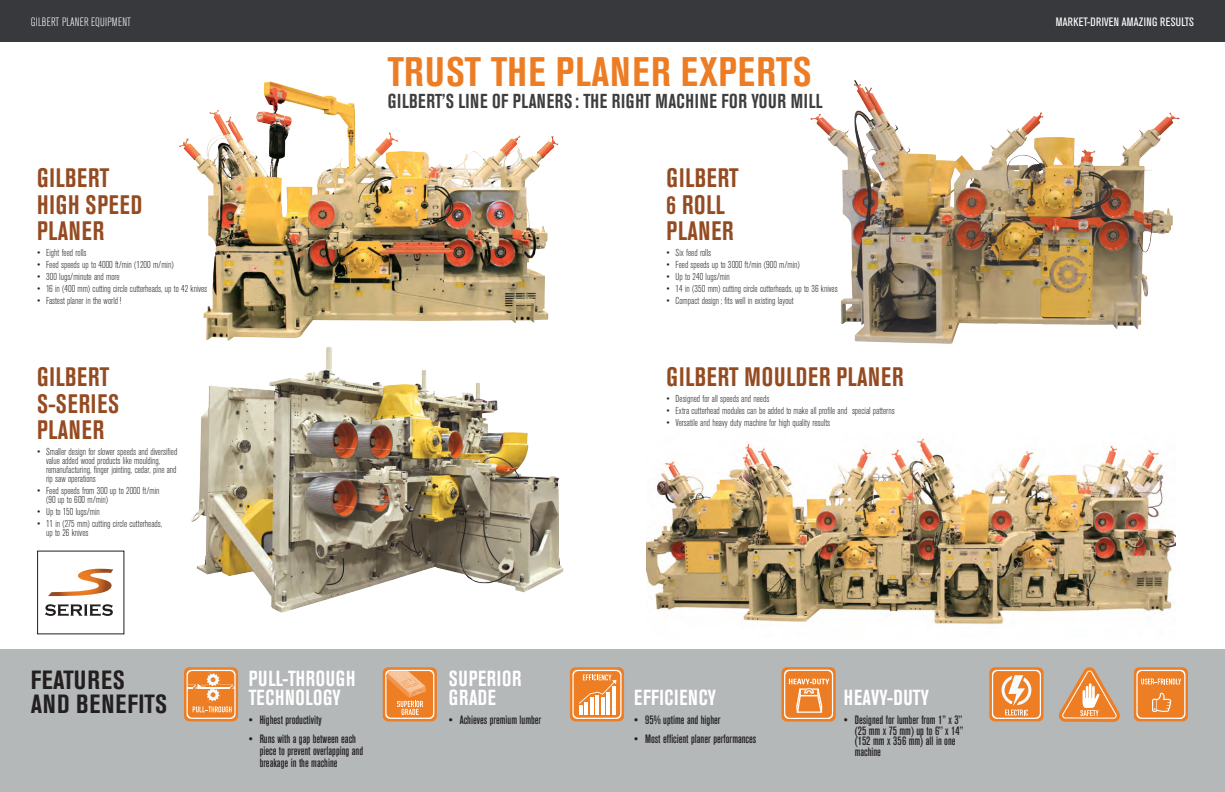
<style>
.page{position:relative;width:1225px;height:792px;background:#fff}
.page>*{position:absolute;margin:0;border:0;box-sizing:border-box;transform-origin:0 0}
.t1{font:700 condensed 40.8px "Akzidenz Grotesk BE";letter-spacing:.02em;color:#ec7d25}
.t2{font:700 condensed 26.5px "Akzidenz Grotesk BE";letter-spacing:.035em;color:#954b21;scale:.9 1}
.t3{font:700 condensed 26.1px "Akzidenz Grotesk BE";letter-spacing:.025em;color:#231f20}
.t4{font:700 condensed 21.6px "Akzidenz Grotesk BE";letter-spacing:.035em;color:#fff;scale:.9 1}
.t5{font:700 condensed 20px "Akzidenz Grotesk BE";letter-spacing:.035em;color:#3e3e3f;scale:.9 1}
.t6{font:500 condensed 12px "Akzidenz Grotesk BE";color:#231f20}
.t7{font:condensed 12px "Akzidenz Grotesk BE";letter-spacing:.02em;color:#fff}
.t8{font:300 condensed 12px "Akzidenz Grotesk BE";letter-spacing:.02em;color:#fff}
.t9{font:300 condensed 10px "Akzidenz Grotesk BE";color:#231f20}
</style>
<div class="page">
<img style="left:179px;top:81px;width:380px;height:257px">
<img style="left:191px;top:338px;width:373px;height:275px">
<img style="left:810px;top:80px;width:370px;height:264px">
<img style="left:646px;top:438px;width:529px;height:187px">
<div style="left:0;top:649px;width:1224px;height:142px;background:#b4b8b9"></div>
<div style="left:0;top:0;width:1224px;height:41px;background:#38393d"></div>
<svg style="left:570px;top:667px;width:54px;height:54px"></svg>
<svg style="left:572px;top:669px;width:49px;height:49px"></svg>
<div style="left:573px;top:671px;width:47px;height:46px;background:#ee7e23;border-radius:5px"></div>
<svg style="left:579px;top:674px;width:37px;height:40px"></svg>
<svg style="left:989px;top:667px;width:54px;height:54px"></svg>
<svg style="left:991px;top:669px;width:49px;height:49px"></svg>
<div style="left:992px;top:671px;width:47px;height:46px;background:#ee7e23;border-radius:5px"></div>
<svg style="left:1001px;top:675px;width:30px;height:40px"></svg>
<svg style="left:1133px;top:667px;width:54px;height:54px"></svg>
<svg style="left:1136px;top:669px;width:49px;height:49px"></svg>
<div style="left:1137px;top:671px;width:46px;height:46px;background:#ee7e23;border-radius:5px"></div>
<svg style="left:1141px;top:678px;width:39px;height:6px"></svg>
<svg style="left:1152px;top:692px;width:18px;height:19px"></svg>
<svg style="left:184px;top:667px;width:54px;height:54px;background:#f09a54"></svg>
<svg style="left:1059px;top:667px;width:60px;height:54px"></svg>
<svg style="left:382px;top:667px;width:55px;height:54px"></svg>
<svg style="left:385px;top:669px;width:49px;height:49px"></svg>
<div style="left:386px;top:671px;width:47px;height:46px;background:#ee7e23;border-radius:5px"></div>
<svg style="left:386px;top:671px;width:40px;height:44px"></svg>
<svg style="left:45px;top:604px;width:68px;height:12px"></svg>
<svg style="left:48px;top:568px;width:65px;height:28px"></svg>
<svg style="left:781px;top:667px;width:54px;height:54px"></svg>
<svg style="left:783px;top:669px;width:50px;height:50px"></svg>
<div style="left:785px;top:670px;width:46px;height:47px;background:#ed7d24;border-radius:5px"></div>
<svg style="left:788px;top:678px;width:41px;height:34px"></svg>
<p class="t8" style="left:31px;top:15px;width:101px">GILBERT PLANER EQUIPMENT</p>
<p class="t2" style="left:37px;top:163px;width:81px">GILBERT</p>
<p class="t2" style="left:37px;top:189px;width:118px">HIGH SPEED</p>
<p class="t2" style="left:37px;top:216px;width:76px">PLANER</p>
<p class="t9" style="left:37px;top:247px;width:51px">• Eight feed rolls</p>
<p class="t9" style="left:37px;top:259px;width:138px">• Feed speeds up to 4000 ft/min (1200 m/min)</p>
<p class="t9" style="left:37px;top:271px;width:84px">• 300 lugs/minute and more</p>
<p class="t9" style="left:37px;top:283px;width:172px">• 16 in (400 mm) cutting circle cutterheads, up to 42 knives</p>
<p class="t9" style="left:37px;top:295px;width:86px">• Fastest planer in the world!</p>
<p class="t2" style="left:37px;top:362px;width:81px">GILBERT</p>
<p class="t2" style="left:37px;top:388px;width:93px">S-SERIES</p>
<p class="t2" style="left:37px;top:415px;width:76px">PLANER</p>
<p class="t9" style="left:37px;top:446px;width:142px">• Smaller design for slower speeds and diversified</p>
<p class="t9" style="left:46px;top:455px;width:116px">value added wood products like moulding,</p>
<p class="t9" style="left:46px;top:464px;width:132px">remanufacturing, finger jointing, cedar, pine and</p>
<p class="t9" style="left:46px;top:473px;width:51px">rip saw operations</p>
<p class="t9" style="left:37px;top:485px;width:124px">• Feed speeds from 300 up to 2000 ft/min</p>
<p class="t9" style="left:46px;top:494px;width:63px">(90 up to 600 m/min)</p>
<p class="t9" style="left:37px;top:506px;width:64px">• Up to 150 lugs/min</p>
<p class="t9" style="left:37px;top:518px;width:127px">• 11 in (275 mm) cutting circle cutterheads,</p>
<p class="t9" style="left:46px;top:527px;width:44px">up to 26 knives</p>
<p class="t1" style="left:388px;top:48px;width:425px">TRUST THE PLANER EXPERTS</p>
<p class="t5" style="left:388px;top:89px;width:484px">GILBERT’S LINE OF PLANERS: THE RIGHT MACHINE FOR YOUR MILL</p>
<p class="t2" style="left:666px;top:163px;width:81px">GILBERT</p>
<p class="t2" style="left:666px;top:189px;width:66px">6 ROLL</p>
<p class="t2" style="left:666px;top:216px;width:76px">PLANER</p>
<p class="t9" style="left:666px;top:247px;width:46px">• Six feed rolls</p>
<p class="t9" style="left:666px;top:259px;width:135px">• Feed speeds up to 3000 ft/min (900 m/min)</p>
<p class="t9" style="left:666px;top:271px;width:65px">• Up to 240 lugs/min</p>
<p class="t9" style="left:666px;top:283px;width:172px">• 14 in (350 mm) cutting circle cutterheads, up to 36 knives</p>
<p class="t9" style="left:666px;top:295px;width:129px">• Compact design; fits well in existing layout</p>
<p class="t2" style="left:666px;top:362px;width:265px">GILBERT MOULDER PLANER</p>
<p class="t9" style="left:666px;top:393px;width:104px">• Designed for all speeds and needs</p>
<p class="t9" style="left:666px;top:405px;width:229px">• Extra cutterhead modules can be added to make all profile and special patterns</p>
<p class="t9" style="left:666px;top:417px;width:165px">• Versatile and heavy duty machine for high quality results</p>
<p class="t3" style="left:31px;top:664px;width:95px">FEATURES</p>
<p class="t3" style="left:31px;top:689px;width:137px">AND BENEFITS</p>
<p class="t4" style="left:249px;top:665px;width:120px">PULL-THROUGH</p>
<p class="t4" style="left:249px;top:684px;width:103px">TECHNOLOGY</p>
<p class="t6" style="left:249px;top:713px;width:74px">• Highest productivity</p>
<p class="t6" style="left:249px;top:732px;width:108px">• Runs with a gap between each</p>
<p class="t6" style="left:260px;top:744px;width:105px">piece to prevent overlapping and</p>
<p class="t6" style="left:260px;top:756px;width:79px">breakage in the machine</p>
<p class="t4" style="left:449px;top:665px;width:82px">SUPERIOR</p>
<p class="t4" style="left:449px;top:684px;width:54px">GRADE</p>
<p class="t6" style="left:449px;top:713px;width:94px">• Achieves premium lumber</p>
<p class="t4" style="left:634px;top:684px;width:92px">EFFICIENCY</p>
<p class="t6" style="left:634px;top:713px;width:88px">• 95% uptime and higher</p>
<p class="t6" style="left:634px;top:732px;width:124px">• Most efficient planer performances</p>
<p class="t4" style="left:843px;top:684px;width:96px">HEAVY-DUTY</p>
<p class="t6" style="left:843px;top:713px;width:120px">• Designed for lumber from 1’’ x 3’’</p>
<p class="t6" style="left:854px;top:723px;width:110px">(25 mm x 75 mm) up to 6’’ x 14’’</p>
<p class="t6" style="left:854px;top:734px;width:102px">(152 mm x 356 mm) all in one</p>
<p class="t6" style="left:854px;top:745px;width:28px">machine</p>
<p class="t7" style="left:1055px;top:15px;width:140px">MARKET-DRIVEN AMAZING RESULTS</p>
</div>
